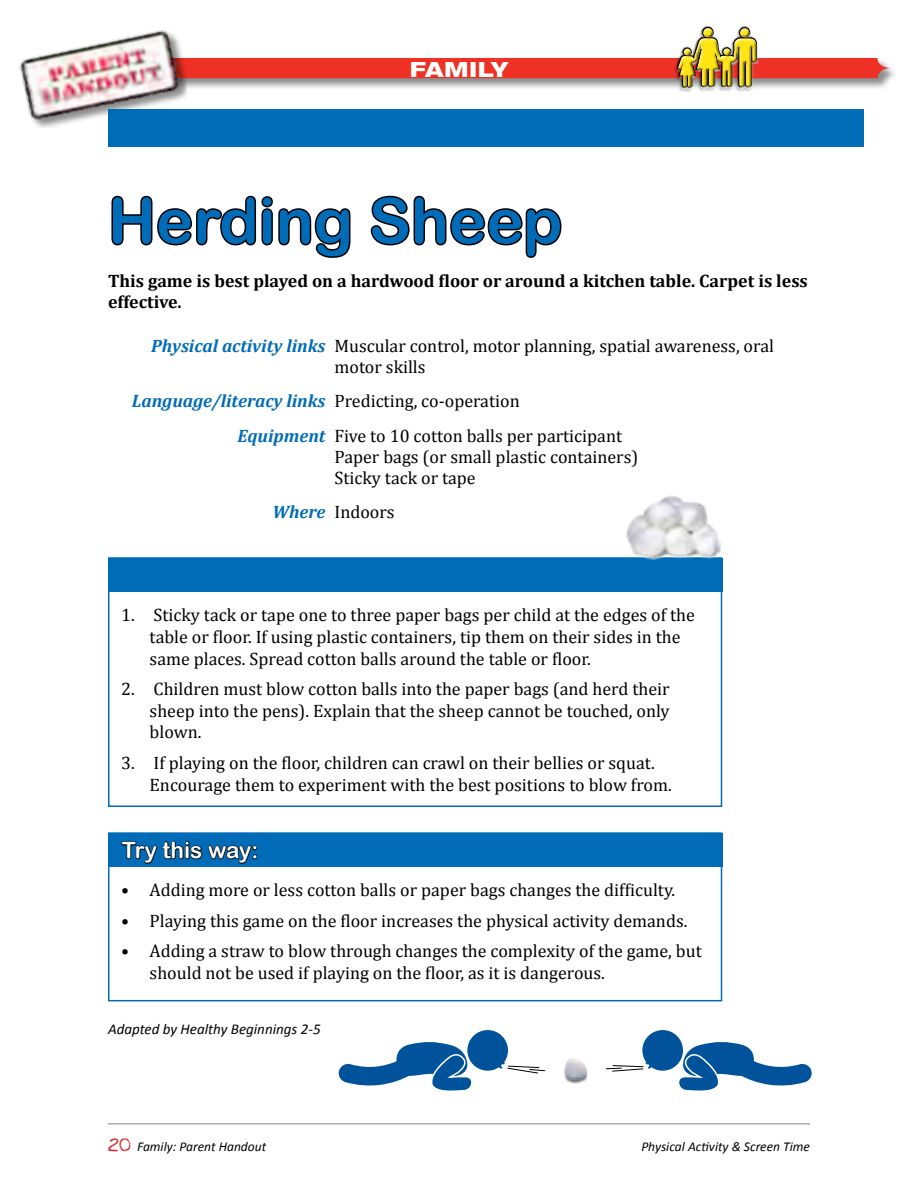
<style>
.page{position:relative;width:918px;height:1188px;background:#fff}
.page>*{position:absolute;margin:0;border:0;box-sizing:border-box;transform-origin:0 0}
.t1{font:63px "Arial Rounded MT Bold";color:#006cb7}
.t2{font:22.5px "Arial Rounded MT Bold";color:#fff}
.t3{font:800 expanded 21px "Helvetica Neue";color:#fff}
.t4{font:18px/21.8px "Cambria";color:#000}
.t5{font:700 18px/21.8px "Cambria";color:#000}
.t6{font:italic 15px "Calibri";color:#000}
.t7{font:italic 13.5px "Calibri";color:#000}
.s1{font-weight:700;font-style:italic;color:#006cb7}
.s2{font-family:"Love Ya Like A Sister";font-style:normal;color:#d2232a}
</style>
<div class="page">
<div style="left:26px;top:57px;width:872px;height:33px;background:#000;opacity:.45"></div>
<div style="left:674px;top:27px;width:83px;height:64px;background:#000;opacity:.55"></div>
<svg style="left:187px;top:27px;width:704px;height:62px"></svg>
<div style="left:676px;top:26px;width:82px;height:61px;background:#fff;opacity:.8"></div>
<div style="left:676px;top:29px;width:82px;height:60px;background:#000;opacity:.9"></div>
<div style="left:17px;top:28px;width:170px;height:100px;background:#000;opacity:.45"></div>
<img style="left:18px;top:28px;width:165px;height:94px">
<div style="left:108px;top:110px;width:756px;height:37px;background:#006cb7"></div>
<svg style="left:111px;top:195px;width:240px;height:63px"></svg>
<svg style="left:370px;top:195px;width:192px;height:63px"></svg>
<div style="left:108px;top:557px;width:614px;height:250px;border:2px solid #006cb7"></div>
<div style="left:108px;top:558px;width:614px;height:34px;background:#006cb7"></div>
<div style="left:108px;top:832px;width:614px;height:169px;border:2px solid #006cb7"></div>
<div style="left:108px;top:833px;width:614px;height:34px;background:#006cb7"></div>
<svg style="left:121px;top:841px;width:137px;height:23px"></svg>
<img style="left:621px;top:496px;width:102px;height:74px">
<div style="left:467px;top:1030px;width:41px;height:41px;background:#00539b;border-radius:50%"></div>
<svg style="left:339px;top:1041px;width:133px;height:50px"></svg>
<div style="left:642px;top:1030px;width:41px;height:41px;background:#00539b;border-radius:50%"></div>
<svg style="left:678px;top:1041px;width:134px;height:50px"></svg>
<div style="left:564px;top:1060px;width:24px;height:24px;background:#000;opacity:.55"></div>
<img style="left:564px;top:1058px;width:24px;height:25px">
<svg style="left:497px;top:1061px;width:48px;height:13px"></svg>
<svg style="left:606px;top:1061px;width:47px;height:11px"></svg>
<hr style="left:108px;top:1123px;width:702px;height:1px;background:#808285">
<p class="t3" style="left:410px;top:56px;width:100px">Family</p>
<h1 class="t1" style="left:108px;top:184px;width:456px">Herding Sheep</h1>
<p class="t5" style="left:108px;top:269px;width:701px">This game is best played on a hardwood floor or around a kitchen table. Carpet is less effective.</p>
<p class="t4" style="left:335px;top:335px;width:441px;line-height:21px;text-indent:-183px"><span class="s1">Physical activity links</span> Muscular control, motor planning, spatial awareness, oral motor skills</p>
<p class="t4" style="left:238px;top:384px;width:386px;line-height:34.5px;text-indent:-106px"><span class="s1">Language/literacy links</span> Predicting, co-operation<br><span class="s1">Equipment</span> Five to 10 cotton balls per participant</p>
<p class="t4" style="left:335px;top:446px;width:305px;line-height:21px">Paper bags (or small plastic containers)<br>Sticky tack or tape</p>
<p class="t4" style="left:272px;top:501px;width:124px"><span class="s1">Where</span> Indoors</p>
<p class="t4" style="left:150px;top:604px;width:547px;text-indent:-28px">1. Sticky tack or tape one to three paper bags per child at the edges of the table or floor. If using plastic containers, tip them on their sides in the same places. Spread cotton balls around the table or floor.</p>
<p class="t4" style="left:150px;top:678px;width:522px;text-align:justify;text-indent:-28px">2. Children must blow cotton balls into the paper bags (and herd their sheep into the pens). Explain that the sheep cannot be touched, only blown.</p>
<p class="t4" style="left:150px;top:752px;width:524px;text-indent:-28px">3. If playing on the floor, children can crawl on their bellies or squat.<br>Encourage them to experiment with the best positions to blow from.</p>
<p class="t2" style="left:122px;top:837px;width:138px">Try this way:</p>
<p class="t4" style="left:121px;top:879px;width:556px">• Adding more or less cotton balls or paper bags changes the difficulty.</p>
<p class="t4" style="left:121px;top:909px;width:568px">• Playing this game on the floor increases the physical activity demands.</p>
<p class="t4" style="left:150px;top:940px;width:554px;text-indent:-28px">• Adding a straw to blow through changes the complexity of the game, but should not be used if playing on the floor, as it is dangerous.</p>
<p class="t6" style="left:108px;top:1020px;width:214px">Adapted by Healthy Beginnings 2-5</p>
<p class="t7" style="left:108px;top:1138px;width:160px"><span class="s2">20</span> Family: Parent Handout</p>
<p class="t7" style="left:641px;top:1138px;width:170px">Physical Activity &amp; Screen Time</p>
</div>
